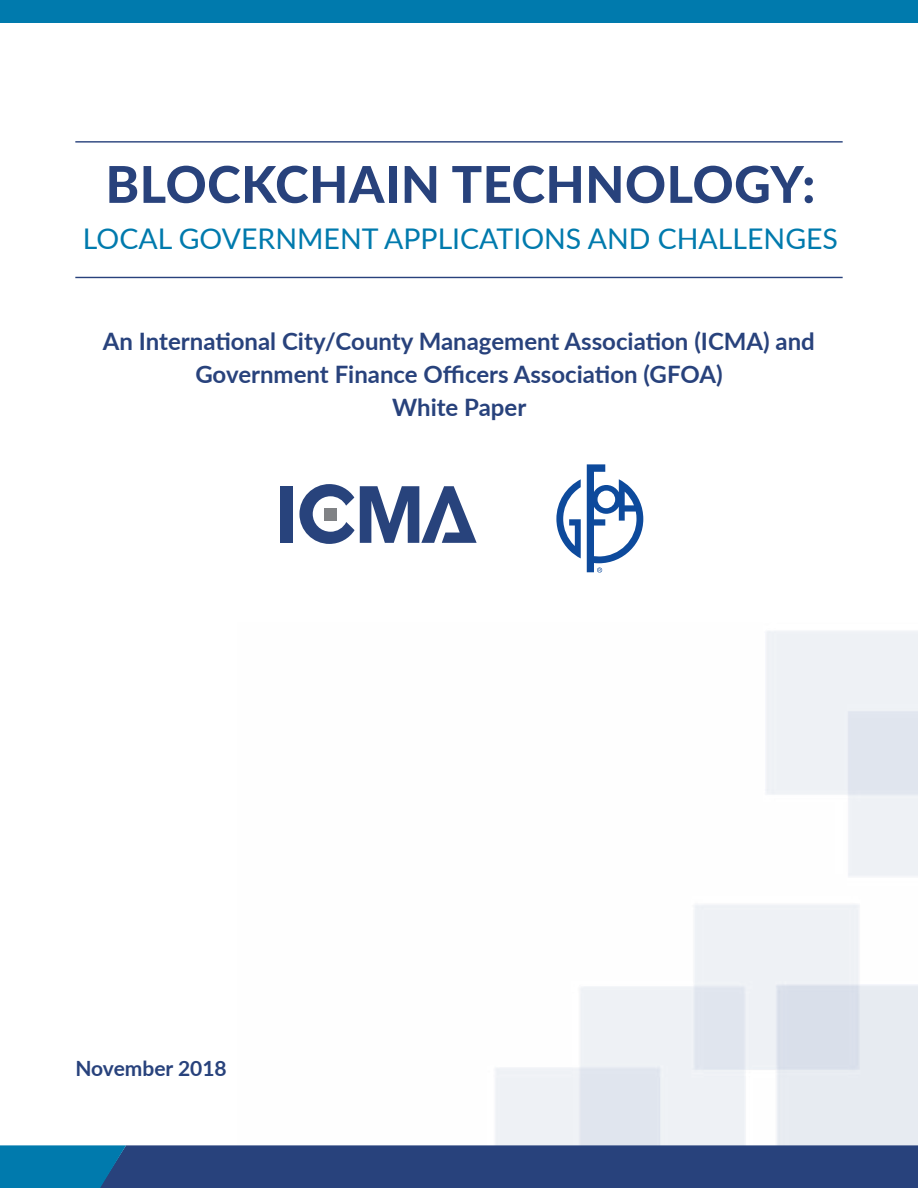
<style>
.page{position:relative;width:918px;height:1188px;background:#fff}
.page>*{position:absolute;margin:0;border:0;box-sizing:border-box;transform-origin:0 0}
.t1{font:800 50.7px "Lato";letter-spacing:.01em;color:#28427c}
.t2{font:28.5px "Lato";color:#007aad}
.t3{font:700 24px/33px "Lato";color:#28427c;text-align:center}
.t4{font:700 21px "Lato";color:#28427c}
</style>
<div class="page">
<div style="left:0;top:0;width:918px;height:23px;background:#007aad"></div>
<hr style="left:75px;top:277px;width:768px;height:1px;background:#28427c">
<hr style="left:75px;top:141px;width:768px;height:2px;background:#28427c">
<svg style="left:0;top:1145px;width:918px;height:43px;background:#244a83"></svg>
<svg style="left:587px;top:464px;width:56px;height:109px"></svg>
<svg style="left:556px;top:479px;width:25px;height:79px"></svg>
<div style="left:280px;top:486px;width:13px;height:57px;background:#28437c"></div>
<svg style="left:299px;top:484px;width:178px;height:60px"></svg>
<h1 class="t1" style="left:106px;top:147px;width:711px">BLOCKCHAIN TECHNOLOGY:</h1>
<p class="t2" style="left:83px;top:219px;width:757px">LOCAL GOVERNMENT APPLICATIONS AND CHALLENGES</p>
<p class="t3" style="left:103px;top:324px;width:713px">An International City/County Management Association (ICMA) and<br>Government Finance Officers Association (GFOA)<br>White Paper</p>
<p class="t4" style="left:75px;top:1053px;width:153px">November 2018</p>
</div>
